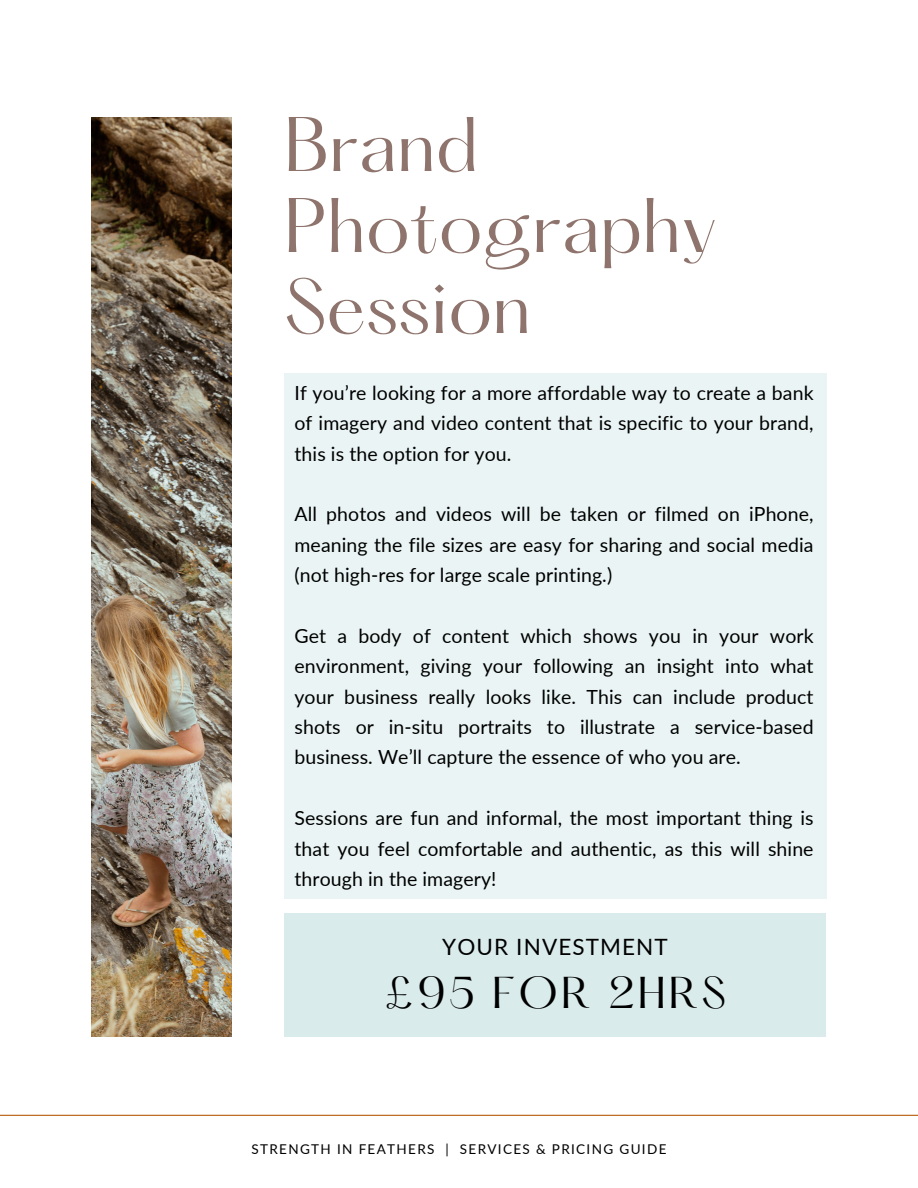
<style>
.page{position:relative;width:918px;height:1188px;background:#fff}
.page>*{position:absolute;margin:0;border:0;box-sizing:border-box;transform-origin:0 0}
.t1{font:67.5px/81px "Hatton";color:#8e746c}
.t2{font:39px "Hatton";letter-spacing:.08em;color:#000}
.t3{font:22.5px "Lato";letter-spacing:.05em;color:#000}
.t4{font:19.5px/30.3px "Lato";letter-spacing:.005em;color:#000;text-align:justify}
.t5{font:13.5px "Lato";letter-spacing:.1em;color:#000}
</style>
<div class="page">
<img style="left:92px;top:118px;width:139px;height:919px">
<div style="left:284px;top:373px;width:542px;height:526px;background:#eaf4f4"></div>
<div style="left:284px;top:913px;width:542px;height:123px;background:#daebeb"></div>
<hr style="left:0;top:1115px;width:918px;height:1px;background:#b65d0b">
<h1 class="t1" style="left:284px;top:112px;width:435px">Brand<br>Photography<br>Session</h1>
<h4 class="t4" style="left:295px;top:377px;width:521px">If you’re looking for a more affordable way to create a bank of imagery and video content that is specific to your brand, this is the option for you.</h4>
<h4 class="t4" style="left:295px;top:499px;width:521px">All photos and videos will be taken or filmed on iPhone, meaning the file sizes are easy for sharing and social media (not high-res for large scale printing.)</h4>
<h3 class="t4" style="left:295px;top:620px;width:521px">Get a body of content which shows you in your work environment, giving your following an insight into what your business really looks like. This can include product shots or in-situ portraits to illustrate a service-based business. We’ll capture the essence of who you are.</h3>
<h2 class="t4" style="left:295px;top:803px;width:521px">Sessions are fun and informal, the most important thing is that you feel comfortable and authentic, as this will shine through in the imagery!</h2>
<h4 class="t3" style="left:442px;top:933px;width:227px">YOUR INVESTMENT</h4>
<h4 class="t2" style="left:384px;top:974px;width:344px">£95 FOR 2HRS</h4>
<p class="t5" style="left:251px;top:1141px;width:417px">STRENGTH IN FEATHERS | SERVICES &amp; PRICING GUIDE</p>
</div>
